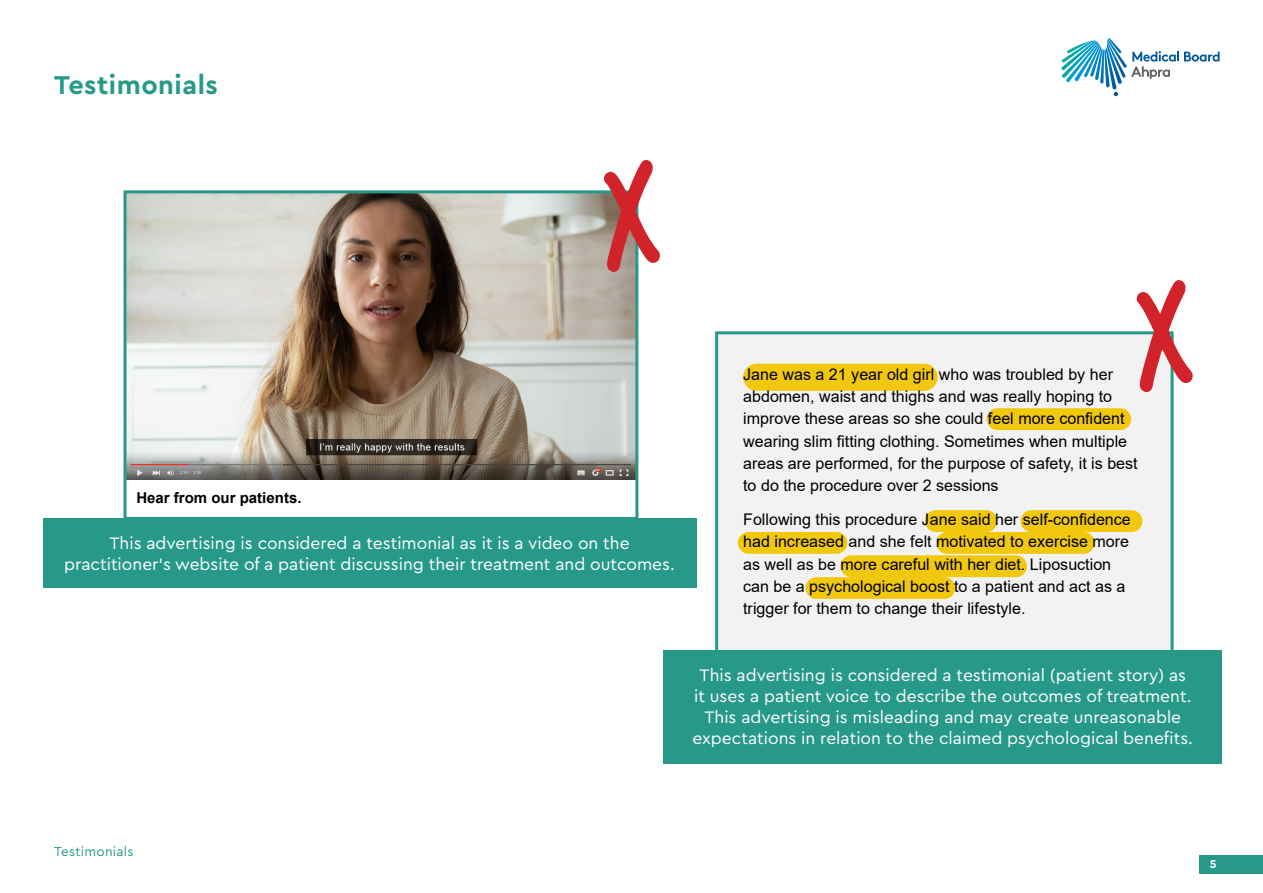
<style>
.page{position:relative;width:1263px;height:893px;background:#fff}
.page>*{position:absolute;margin:0;border:0;box-sizing:border-box;transform-origin:0 0}
.t1{font:700 27px "Cera Pro";letter-spacing:.02em;color:#279989}
.t2{font:17.4px/20.9px "Cera Pro";color:#fff;text-align:center}
.t3{font:16.05px/22.4px "Arial";color:#000}
.t4{font:700 15px "Arial";color:#000}
.t5{font:13.5px "Cera Pro";letter-spacing:.02em;color:#279989}
.t6{font:700 12px "Cera Pro";color:#fff}
</style>
<div class="page">
<div style="left:715px;top:331px;width:459px;height:319px;background:#f2f2f2"></div>
<img style="left:123px;top:190px;width:516px;height:328px">
<div style="left:43px;top:518px;width:653px;height:70px;background:#279989"></div>
<div style="left:663px;top:650px;width:559px;height:114px;background:#279989"></div>
<svg style="left:599px;top:159px;width:61px;height:120px"></svg>
<svg style="left:1132px;top:280px;width:61px;height:119px"></svg>
<div style="left:743px;top:364px;width:195px;height:27px;background:#f1c80d;border-radius:14px"></div>
<div style="left:986px;top:408px;width:145px;height:22px;background:#f1c80d;border-radius:11px"></div>
<div style="left:805px;top:577px;width:150px;height:22px;background:#f1c80d;border-radius:11px"></div>
<div style="left:925px;top:510px;width:72px;height:22px;background:#f1c80d;border-radius:11px"></div>
<div style="left:738px;top:532px;width:109px;height:22px;background:#f1c80d;border-radius:11px"></div>
<div style="left:1020px;top:510px;width:122px;height:22px;background:#f1c80d;border-radius:11px"></div>
<div style="left:936px;top:532px;width:158px;height:22px;background:#f1c80d;border-radius:11px"></div>
<div style="left:840px;top:555px;width:187px;height:22px;background:#f1c80d;border-radius:11px"></div>
<div style="left:1199px;top:855px;width:64px;height:19px;background:#279989"></div>
<svg style="left:1061px;top:38px;width:158px;height:58px"></svg>
<h1 class="t1" style="left:54px;top:67px;width:165px">Testimonials</h1>
<p class="t4" style="left:136px;top:487px;width:167px">Hear from our patients.</p>
<p class="t2" style="left:64px;top:532px;width:612px">This advertising is considered a testimonial as it is a video on the practitioner’s website of a patient discussing their treatment and outcomes.</p>
<p class="t3" style="left:743px;top:363px;width:396px">Jane was a 21 year old girl who was troubled by her abdomen, waist and thighs and was really hoping to improve these areas so she could feel more confident wearing slim fitting clothing. Sometimes when multiple areas are performed, for the purpose of safety, it is best to do the procedure over 2 sessions</p>
<p class="t3" style="left:743px;top:508px;width:389px">Following this procedure Jane said her self-confidence had increased and she felt motivated to exercise more as well as be more careful with her diet. Liposuction can be a psychological boost to a patient and act as a trigger for them to change their lifestyle.</p>
<p class="t2" style="left:692px;top:664px;width:502px">This advertising is considered a testimonial (patient story) as it uses a patient voice to describe the outcomes of treatment.<br>This advertising is misleading and may create unreasonable expectations in relation to the claimed psychological benefits.</p>
<p class="t5" style="left:54px;top:842px;width:81px">Testimonials</p>
<p class="t6" style="left:1210px;top:856px;width:8px">5</p>
</div>
